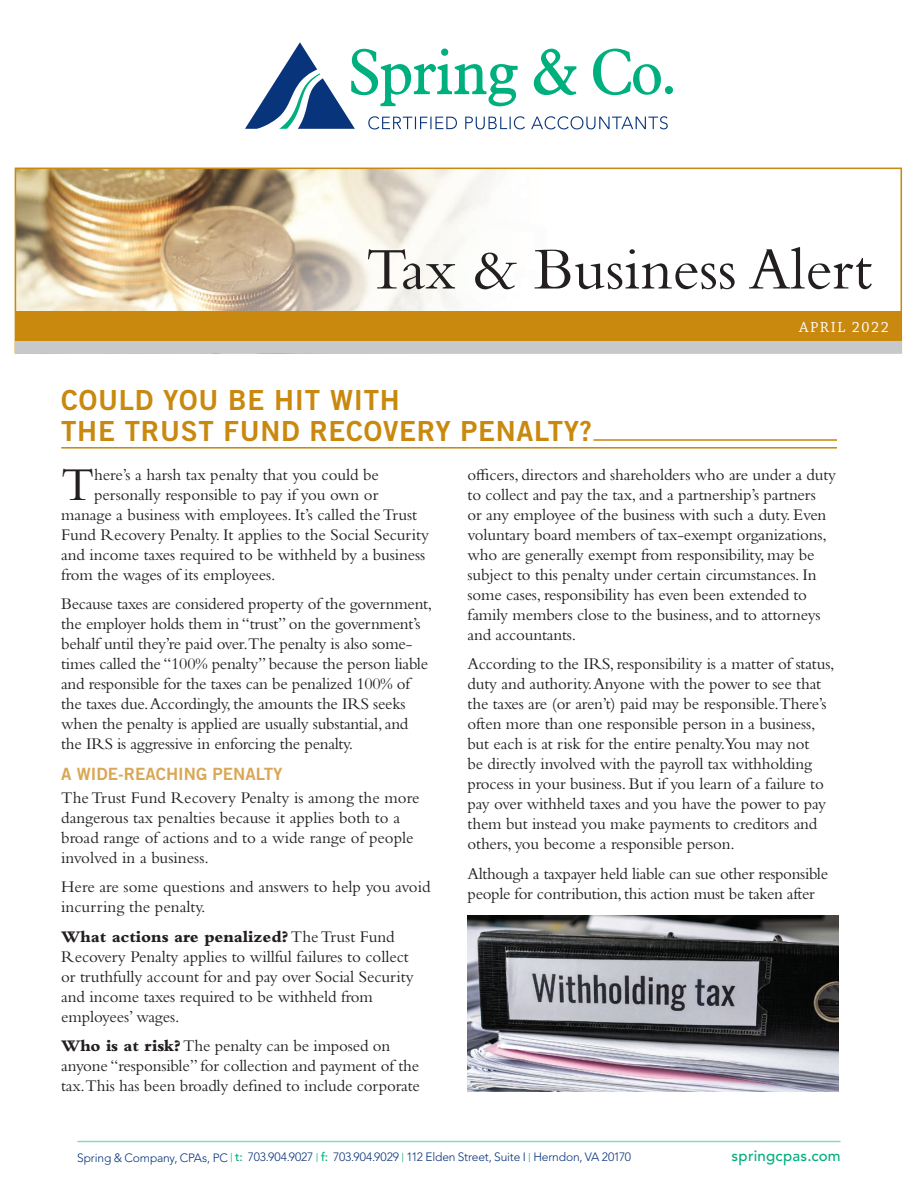
<style>
.page{position:relative;width:918px;height:1188px;background:#fff}
.page>*{position:absolute;margin:0;border:0;box-sizing:border-box;transform-origin:0 0}
.t1{font:61.5px "Bembo Std";color:#231f20}
.t2{font:49.05px "Bembo Std";color:#231f20}
.t3{font:27.75px/30.8px "Trade Gothic LT Std Bd 2";letter-spacing:.025em;color:#c8890e}
.t4{font:16.95px/20px "Bembo Std";letter-spacing:-.01em;color:#231f20}
.t5{font:15.45px "Chaparral Pro";letter-spacing:.1em;color:#fff}
.TEXT{font:500 15px "Avenir";letter-spacing:.015em;color:#00af7e}
.TEXT-2{font:300 12px "Avenir";letter-spacing:-.015em;color:#08347b}
.s1{font-family:"Trade Gothic LT Std Bd 2";color:#d9a756}
.s2{font-weight:800}
.s3{color:#00af7e}
.s4{font-weight:500;color:#00af7e}
</style>
<div class="page">
<img style="left:18px;top:171px;width:477px;height:140px">
<hr style="left:594px;top:439px;width:243px;height:2px;background:#c8890e">
<hr style="left:61px;top:447px;width:776px;height:2px;background:#c8890e">
<div style="left:15px;top:168px;width:887px;height:185px;border:2px solid #c8890e"></div>
<div style="left:15px;top:311px;width:887px;height:42px;background:#c7c8ca"></div>
<div style="left:15px;top:311px;width:887px;height:30px;background:#c8890e"></div>
<img style="left:468px;top:915px;width:371px;height:177px">
<svg style="left:534px;top:49px;width:42px;height:46px"></svg>
<svg style="left:593px;top:49px;width:68px;height:46px"></svg>
<div style="left:665px;top:86px;width:8px;height:8px;background:#00af7e;border-radius:50%"></div>
<svg style="left:531px;top:116px;width:137px;height:13px"></svg>
<svg style="left:245px;top:42px;width:280px;height:87px"></svg>
<hr style="left:78px;top:1141px;width:762px;height:1px;background:#8ed8bd">
<p class="t1" style="left:366px;top:233px;width:508px">Tax &amp; Business Alert</p>
<p class="t5" style="left:799px;top:319px;width:91px">APRIL 2022</p>
<p class="t3" style="left:61px;top:384px;width:533px">COULD YOU BE HIT WITH<br>THE TRUST FUND RECOVERY PENALTY?</p>
<p class="t2" style="left:61px;top:456px;width:35px">T</p>
<p class="t4" style="left:94px;top:464px;width:286px">here’s a harsh tax penalty that you could be</p>
<p class="t4" style="left:94px;top:484px;width:286px">personally responsible to pay if you own or</p>
<p class="t4" style="left:61px;top:504px;width:358px">manage a business with employees. It’s called the Trust</p>
<p class="t4" style="left:61px;top:524px;width:369px">Fund Recovery Penalty. It applies to the Social Security</p>
<p class="t4" style="left:61px;top:544px;width:366px">and income taxes required to be withheld by a business</p>
<p class="t4" style="left:61px;top:564px;width:216px">from the wages of its employees.</p>
<p class="t4" style="left:61px;top:594px;width:373px">Because taxes are considered property of the government, the employer holds them in “trust” on the government’s behalf until they’re paid over.The penalty is also some&shy;times called the “100% penalty” because the person liable and responsible for the taxes can be penalized 100% of the taxes due. Accordingly, the amounts the IRS seeks when the penalty is applied are usually substantial, and the IRS is aggressive in enforcing the penalty.</p>
<p class="t4" style="left:61px;top:763px;width:360px;line-height:23.1px"><span class="s1">A WIDE-REACHING PENALTY<br></span>The Trust Fund Recovery Penalty is among the more</p>
<p class="t4" style="left:61px;top:808px;width:354px">dangerous tax penalties because it applies both to a broad range of actions and to a wide range of people involved in a business.</p>
<p class="t4" style="left:61px;top:877px;width:371px">Here are some questions and answers to help you avoid incurring the penalty.</p>
<p class="t4" style="left:61px;top:926px;width:354px"><span class="s2">What actions are penalized?</span> The Trust Fund Recovery Penalty applies to willful failures to collect or truthfully account for and pay over Social Security and income taxes required to be withheld from employees’ wages.</p>
<p class="t4" style="left:61px;top:1035px;width:360px"><span class="s2">Who is at risk?</span> The penalty can be imposed on anyone “responsible” for collection and payment of the tax.This has been broadly defined to include corporate</p>
<p class="t4" style="left:468px;top:464px;width:370px">officers, directors and shareholders who are under a duty to collect and pay the tax, and a partnership’s partners<br>or any employee of the business with such a duty. Even voluntary board members of tax-exempt organizations, who are generally exempt from responsibility, may be subject to this penalty under certain circumstances. In some cases, responsibility has even been extended to family members close to the business, and to attorneys and accountants.</p>
<p class="t4" style="left:468px;top:654px;width:369px">According to the IRS, responsibility is a matter of status, duty and authority. Anyone with the power to see that the taxes are (or aren’t) paid may be responsible.There’s often more than one responsible person in a business, but each is at risk for the entire penalty.You may not<br>be directly involved with the payroll tax withholding process in your business. But if you learn of a failure to pay over withheld taxes and you have the power to pay them but instead you make payments to creditors and others, you become a responsible person.</p>
<p class="t4" style="left:468px;top:863px;width:362px">Although a taxpayer held liable can sue other responsible people for contribution, this action must be taken after</p>
<p class="TEXT-2" style="left:77px;top:1150px;width:556px">Spring &amp; Company, CPAs, PC <span class="s3">|</span> <span class="s4">t:</span> 703.904.9027 <span class="s3">|</span> <span class="s4">f:</span> 703.904.9029 <span class="s3">|</span> 112 Elden Street, Suite I <span class="s3">|</span> Herndon, VA 20170</p>
<p class="TEXT" style="left:732px;top:1147px;width:111px">springcpas.com</p>
</div>
